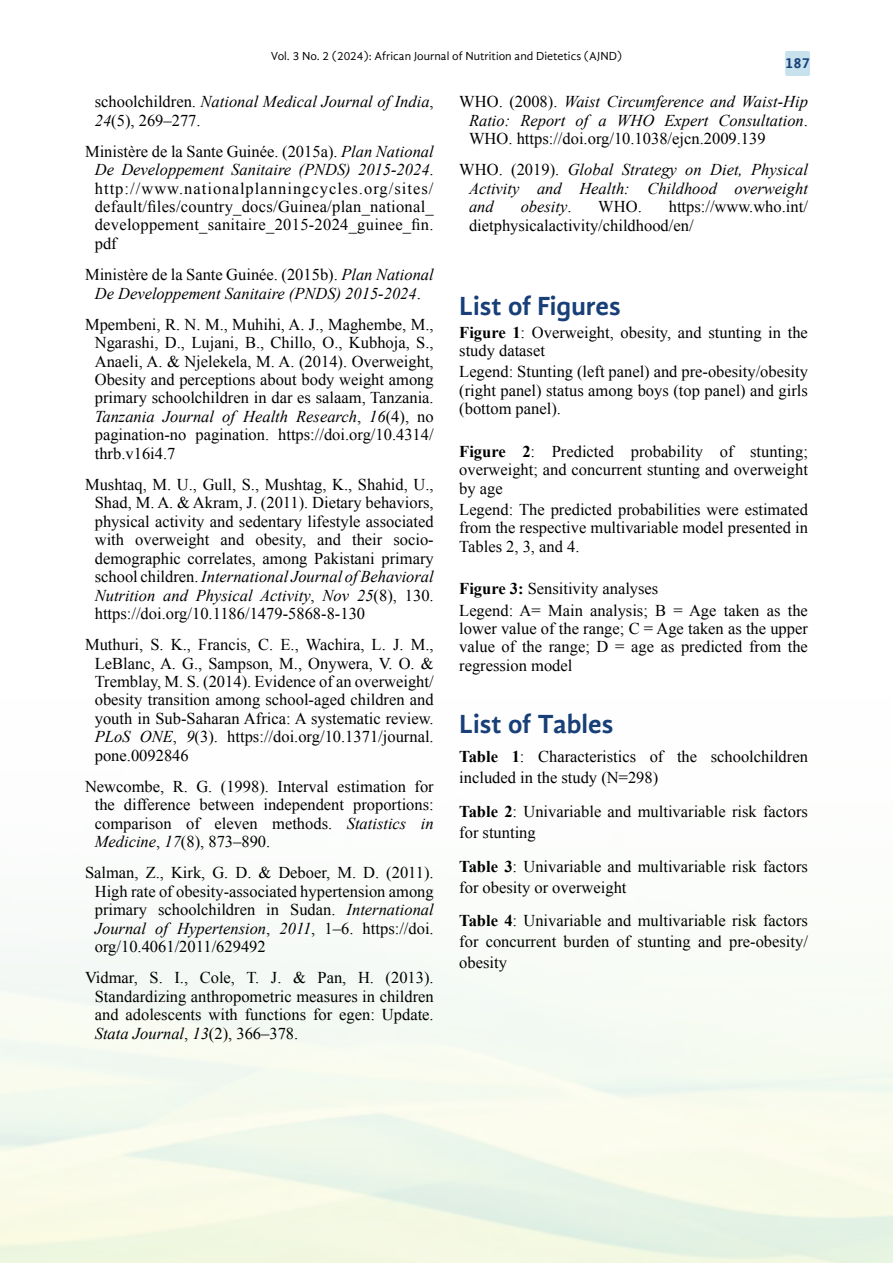
<style>
.page{position:relative;width:893px;height:1263px;background:#fff}
.page>*{position:absolute;margin:0;border:0;box-sizing:border-box;transform-origin:0 0}
.t1{font:700 27px "Gandhi Sans";color:#183f78}
.t2{font:16.5px/18.5px "Times New Roman";color:#000;text-align:justify}
.t3{font:italic 16.5px/18.5px "Times New Roman";color:#000;text-align:justify}
.t4{font:700 15px "Gandhi Sans";color:#183f78}
.t5{font:12px "Gandhi Sans";color:#000}
.s1{font-style:normal}
.s2{font-style:italic}
.s3{font-weight:700}
</style>
<div class="page">
<div style="left:785px;top:51px;width:25px;height:25px;background:#c7e2ed;border-radius:2px"></div>
<p class="t5" style="left:271px;top:49px;width:353px">Vol. 3 No. 2 (2024): African Journal of Nutrition and Dietetics (AJND)</p>
<p class="t3" style="left:95px;top:92px;width:340px"><span class="s1">schoolchildren.</span> National Medical Journal of India<span class="s1">,<br></span>24<span class="s1">(5), 269–277.</span></p>
<p class="t2" style="left:95px;top:142px;width:341px;text-indent:-10px">Ministère de la Sante Guinée. (2015a). <span class="s2">Plan National De Developpement Sanitaire (PNDS) 2015-2024</span>. http://www.nationalplanningcycles.org/sites/ default/files/country_docs/Guinea/plan_national_ developpement_sanitaire_2015-2024_guinee_fin. pdf</p>
<p class="t3" style="left:85px;top:265px;width:350px;text-align:center"><span class="s1">Ministère de la Sante Guinée. (2015b).</span> Plan National<br>De Developpement Sanitaire (PNDS) 2015-2024<span class="s1">.</span></p>
<p class="t2" style="left:95px;top:315px;width:340px;text-indent:-10px">Mpembeni, R. N. M., Muhihi, A. J., Maghembe, M., Ngarashi, D., Lujani, B., Chillo, O., Kubhoja, S., Anaeli, A. &amp; Njelekela, M. A. (2014). Overweight, Obesity and perceptions about body weight among primary schoolchildren in dar es salaam, Tanzania.<br><span class="s2">Tanzania Journal of Health Research</span>, <span class="s2">16</span>(4), no pagination-no pagination. https://doi.org/10.4314/ thrb.v16i4.7</p>
<p class="t2" style="left:95px;top:475px;width:340px;text-indent:-10px">Mushtaq, M. U., Gull, S., Mushtag, K., Shahid, U., Shad, M. A. &amp; Akram, J. (2011). Dietary behaviors, physical activity and sedentary lifestyle associated with overweight and obesity, and their socio&shy;demographic correlates, among Pakistani primary school children. <span class="s2">International Journal of Behavioral Nutrition and Physical Activity</span>, <span class="s2">Nov 25</span>(8), 130. https://doi.org/10.1186/1479-5868-8-130</p>
<p class="t2" style="left:95px;top:635px;width:340px;text-indent:-10px">Muthuri, S. K., Francis, C. E., Wachira, L. J. M., LeBlanc, A. G., Sampson, M., Onywera, V. O. &amp; Tremblay, M. S. (2014). Evidence of an overweight/ obesity transition among school-aged children and youth in Sub-Saharan Africa: A systematic review.<br><span class="s2">PLoS ONE</span>, <span class="s2">9</span>(3). https://doi.org/10.1371/journal. pone.0092846</p>
<p class="t2" style="left:95px;top:777px;width:340px;text-indent:-10px">Newcombe, R. G. (1998). Interval estimation for the difference between independent proportions: comparison of eleven methods. <span class="s2">Statistics in Medicine</span>, <span class="s2">17</span>(8), 873–890.</p>
<p class="t2" style="left:95px;top:863px;width:340px;text-indent:-10px">Salman, Z., Kirk, G. D. &amp; Deboer, M. D. (2011).<br>High rate of obesity-associated hypertension among primary schoolchildren in Sudan. <span class="s2">International Journal of Hypertension</span>, <span class="s2">2011</span>, 1–6. https://doi. org/10.4061/2011/629492</p>
<p class="t2" style="left:95px;top:968px;width:340px;text-indent:-10px">Vidmar, S. I., Cole, T. J. &amp; Pan, H. (2013).<br>Standardizing anthropometric measures in children and adolescents with functions for egen: Update.<br><span class="s2">Stata Journal</span>, <span class="s2">13</span>(2), 366–378.</p>
<p class="t4" style="left:785px;top:54px;width:26px">187</p>
<p class="t3" style="left:469px;top:92px;width:340px;text-indent:-10px"><span class="s1">WHO. (2008).</span> Waist Circumference and Waist-Hip Ratio: Report of a WHO Expert Consultation<span class="s1">.<br>WHO. https://doi.org/10.1038/ejcn.2009.139</span></p>
<p class="t3" style="left:469px;top:160px;width:340px;text-indent:-10px"><span class="s1">WHO. (2019).</span> Global Strategy on Diet, Physical Activity and Health: Childhood overweight and</p>
<p class="t2" style="left:469px;top:197px;width:340px;text-indent:200px">https://www.who.int/ dietphysicalactivity/childhood/en/</p>
<p class="t3" style="left:521px;top:197px;width:52px">obesity<span class="s1">.</span></p>
<p class="t2" style="left:598px;top:197px;width:45px">WHO.</p>
<h1 class="t1" style="left:459px;top:290px;width:163px">List of Figures</h1>
<p class="t2" style="left:459px;top:323px;width:350px"><span class="s3">Figure 1</span>: Overweight, obesity, and stunting in the study dataset</p>
<p class="t2" style="left:459px;top:362px;width:350px">Legend: Stunting (left panel) and pre-obesity/obesity (right panel) status among boys (top panel) and girls (bottom panel).</p>
<p class="t2" style="left:459px;top:442px;width:350px"><span class="s3">Figure 2</span>: Predicted probability of stunting; overweight; and concurrent stunting and overweight by age</p>
<p class="t2" style="left:459px;top:500px;width:350px">Legend: The predicted probabilities were estimated from the respective multivariable model presented in Tables 2, 3, and 4.</p>
<p class="t2" style="left:459px;top:578px;width:350px;line-height:21.3px"><span class="s3">Figure 3:</span> Sensitivity analyses<br>Legend: A= Main analysis; B = Age taken as the</p>
<p class="t2" style="left:459px;top:619px;width:350px">lower value of the range; C = Age taken as the upper value of the range; D = age as predicted from the regression model</p>
<h1 class="t1" style="left:459px;top:708px;width:156px">List of Tables</h1>
<p class="t2" style="left:459px;top:746px;width:350px;line-height:21px"><span class="s3">Table 1</span>: Characteristics of the schoolchildren included in the study (N=298)</p>
<p class="t2" style="left:459px;top:800px;width:350px;line-height:21px"><span class="s3">Table 2</span>: Univariable and multivariable risk factors for stunting</p>
<p class="t2" style="left:459px;top:855px;width:350px;line-height:21px"><span class="s3">Table 3</span>: Univariable and multivariable risk factors for obesity or overweight</p>
<p class="t2" style="left:459px;top:910px;width:350px;line-height:21px"><span class="s3">Table 4</span>: Univariable and multivariable risk factors for concurrent burden of stunting and pre-obesity/ obesity</p>
</div>
